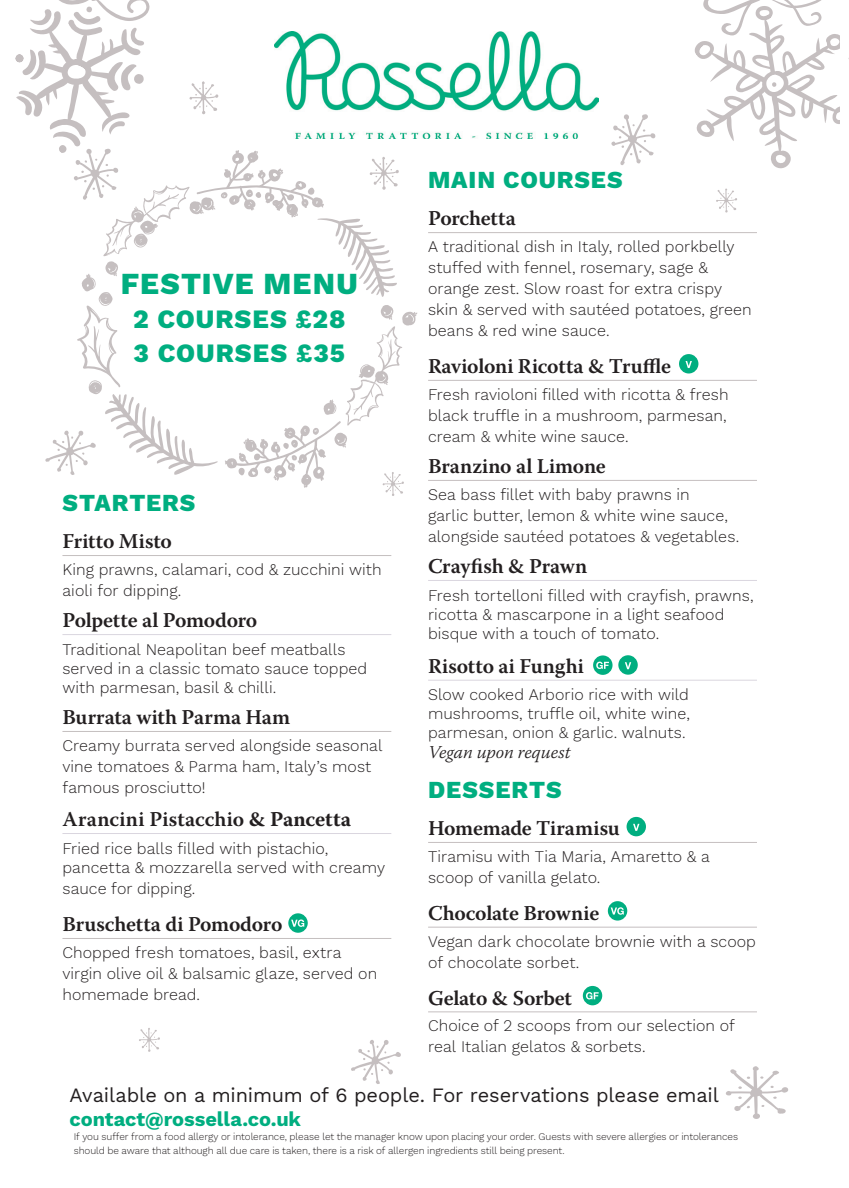
<style>
.page{position:relative;width:849px;height:1188px;background:#fff}
.page>*{position:absolute;margin:0;border:0;box-sizing:border-box;transform-origin:0 0}
.HEADLINES__Categorie{font:30px "Work Sans";letter-spacing:.04em;color:#00ae80}
.HEADLINES__Categorie-2{font:26px "Work Sans";letter-spacing:.035em;color:#00ae80}
.HEADLINES__Categorie-3{font:24px "Work Sans";letter-spacing:.035em;color:#00ae80}
.SUBHEADS__Dishes{font:600 21px "Warnock Pro";letter-spacing:-.005em;color:#231f20}
.HEADLINES__Categorie-4{font:20px/24px "Work Sans";letter-spacing:-.005em;color:#231f20}
.Dish_descriptions{font:italic 300 18px "Warnock Pro";letter-spacing:-.005em;color:#231f20}
.BODY_COPY{font:300 16px/21px "Work Sans";letter-spacing:.005em;color:#231f20}
.Dish_descriptions-2{font:300 16px/19px "Work Sans";letter-spacing:.005em;color:#231f20}
.BODY_Black{font:300 16px/19.2px "Work Sans";letter-spacing:.005em;color:#231f20}
.BODY_COPY-2{font:300 10px/14px "Work Sans";letter-spacing:-.005em;color:#231f20}
.s1{font-weight:700}
.s2{color:#00ae80}
</style>
<div class="page">
<svg style="left:694px;top:0;width:145px;height:169px"></svg>
<svg style="left:726px;top:1066px;width:62px;height:53px"></svg>
<svg style="left:351px;top:1040px;width:50px;height:44px"></svg>
<svg style="left:611px;top:114px;width:44px;height:51px"></svg>
<svg style="left:139px;top:1028px;width:21px;height:24px"></svg>
<svg style="left:716px;top:188px;width:21px;height:25px"></svg>
<img style="left:417px;top:31px;width:181px;height:108px">
<hr style="left:428px;top:232px;width:329px;height:1px;background:#c5bfc0">
<hr style="left:428px;top:380px;width:329px;height:1px;background:#c5bfc0">
<hr style="left:428px;top:480px;width:329px;height:1px;background:#c5bfc0">
<hr style="left:428px;top:580px;width:329px;height:1px;background:#dad6df">
<hr style="left:428px;top:679px;width:329px;height:1px;background:#dad6df">
<svg style="left:593px;top:655px;width:19px;height:20px"></svg>
<hr style="left:62px;top:555px;width:329px;height:1px;background:#c5bfc0">
<hr style="left:62px;top:634px;width:329px;height:1px;background:#dad6df">
<hr style="left:62px;top:731px;width:329px;height:1px;background:#c5bfc0">
<hr style="left:62px;top:833px;width:329px;height:1px;background:#dad6df">
<hr style="left:62px;top:938px;width:329px;height:1px;background:#c5bfc0">
<hr style="left:428px;top:842px;width:329px;height:1px;background:#c5bfc0">
<hr style="left:428px;top:926px;width:329px;height:1px;background:#c5bfc0">
<hr style="left:428px;top:1011px;width:329px;height:1px;background:#c5bfc0">
<svg style="left:15px;top:0;width:402px;height:496px"></svg>
<svg style="left:288px;top:913px;width:20px;height:19px"></svg>
<svg style="left:608px;top:901px;width:19px;height:19px"></svg>
<svg style="left:626px;top:817px;width:20px;height:19px"></svg>
<svg style="left:679px;top:354px;width:19px;height:19px"></svg>
<svg style="left:618px;top:655px;width:20px;height:19px"></svg>
<svg style="left:583px;top:985px;width:19px;height:20px"></svg>
<p class="HEADLINES__Categorie" style="left:121px;top:261px;width:238px">FESTIVE MENU</p>
<p class="HEADLINES__Categorie-2" style="left:133px;top:300px;width:214px">2 COURSES £28</p>
<p class="HEADLINES__Categorie-2" style="left:134px;top:334px;width:213px">3 COURSES £35</p>
<p class="HEADLINES__Categorie-3" style="left:62px;top:485px;width:134px">STARTERS</p>
<p class="SUBHEADS__Dishes" style="left:62px;top:528px;width:111px">Fritto Misto</p>
<p class="BODY_COPY" style="left:62px;top:558px;width:321px">King prawns, calamari, cod &amp; zucchini with aioli for dipping.</p>
<p class="SUBHEADS__Dishes" style="left:62px;top:607px;width:196px">Polpette al Pomodoro</p>
<p class="Dish_descriptions-2" style="left:62px;top:639px;width:306px">Traditional Neapolitan beef meatballs served in a classic tomato sauce topped with parmesan, basil &amp; chilli.</p>
<p class="SUBHEADS__Dishes" style="left:62px;top:704px;width:229px">Burrata with Parma Ham</p>
<p class="BODY_COPY" style="left:62px;top:734px;width:322px">Creamy burrata served alongside seasonal vine tomatoes &amp; Parma ham, Italy’s most famous prosciutto!</p>
<p class="SUBHEADS__Dishes" style="left:62px;top:806px;width:290px">Arancini Pistacchio <span class="s1">&amp; Pancetta</span></p>
<p class="BODY_Black" style="left:62px;top:838px;width:324px">Fried rice balls filled with pistachio, pancetta &amp; mozzarella served with creamy</p>
<p class="BODY_Black" style="left:62px;top:878px;width:134px">sauce for dipping.</p>
<p class="SUBHEADS__Dishes" style="left:62px;top:911px;width:221px">Bruschetta di Pomodoro</p>
<p class="BODY_COPY" style="left:62px;top:941px;width:316px">Chopped fresh tomatoes, basil, extra virgin olive oil &amp; balsamic glaze, served on homemade bread.</p>
<p class="HEADLINES__Categorie-3" style="left:428px;top:162px;width:196px">MAIN COURSES</p>
<p class="SUBHEADS__Dishes" style="left:428px;top:206px;width:89px">Porchetta</p>
<p class="BODY_COPY" style="left:428px;top:235px;width:325px">A traditional dish in Italy, rolled porkbelly stuffed with fennel, rosemary, sage &amp; orange zest. Slow roast for extra crispy skin &amp; served with sautéed potatoes, green beans &amp; red wine sauce.</p>
<p class="SUBHEADS__Dishes" style="left:428px;top:353px;width:245px">Ravioloni Ricotta &amp; Truffle</p>
<p class="BODY_COPY" style="left:428px;top:383px;width:302px;text-align:justify">Fresh ravioloni filled with ricotta &amp; fresh black truffle in a mushroom, parmesan, cream &amp; white wine sauce.</p>
<p class="SUBHEADS__Dishes" style="left:428px;top:453px;width:179px">Branzino al Limone</p>
<p class="BODY_COPY" style="left:428px;top:483px;width:313px">Sea bass fillet with baby prawns in<br>garlic butter, lemon &amp; white wine sauce, alongside sautéed potatoes &amp; vegetables.</p>
<p class="SUBHEADS__Dishes" style="left:428px;top:553px;width:161px">Crayfish &amp; Prawn</p>
<p class="Dish_descriptions-2" style="left:428px;top:585px;width:327px">Fresh tortelloni filled with crayfish, prawns, ricotta &amp; mascarpone in a light seafood bisque with a touch of tomato.</p>
<p class="SUBHEADS__Dishes" style="left:428px;top:653px;width:157px">Risotto ai Funghi</p>
<p class="Dish_descriptions-2" style="left:428px;top:684px;width:263px;text-align:justify">Slow cooked Arborio rice with wild mushrooms, truffle oil, white wine, parmesan, onion &amp; garlic. walnuts.</p>
<p class="Dish_descriptions" style="left:428px;top:741px;width:144px">Vegan upon request</p>
<p class="HEADLINES__Categorie-3" style="left:428px;top:771px;width:135px">DESSERTS</p>
<p class="SUBHEADS__Dishes" style="left:428px;top:815px;width:193px">Homemade Tiramisu</p>
<p class="BODY_COPY" style="left:428px;top:845px;width:283px">Tiramisu with Tia Maria, Amaretto &amp; a scoop of vanilla gelato.</p>
<p class="SUBHEADS__Dishes" style="left:428px;top:900px;width:173px">Chocolate Brownie</p>
<p class="BODY_COPY" style="left:428px;top:929px;width:329px">Vegan dark chocolate brownie with a scoop of chocolate sorbet.</p>
<p class="SUBHEADS__Dishes" style="left:428px;top:985px;width:145px">Gelato &amp; Sorbet</p>
<p class="BODY_COPY" style="left:428px;top:1014px;width:308px">Choice of 2 scoops from our selection of real Italian gelatos &amp; sorbets.</p>
<p class="HEADLINES__Categorie-4" style="left:70px;top:1082px;width:651px">Available on a minimum of 6 people. For reservations please email <span class="s2">contact@rossella.co.uk</span></p>
<p class="BODY_COPY-2" style="left:74px;top:1129px;width:666px">If you suffer from a food allergy or intolerance, please let the manager know upon placing your order. Guests with severe allergies or intolerances should be aware that although all due care is taken, there is a risk of allergen ingredients still being present.</p>
</div>
